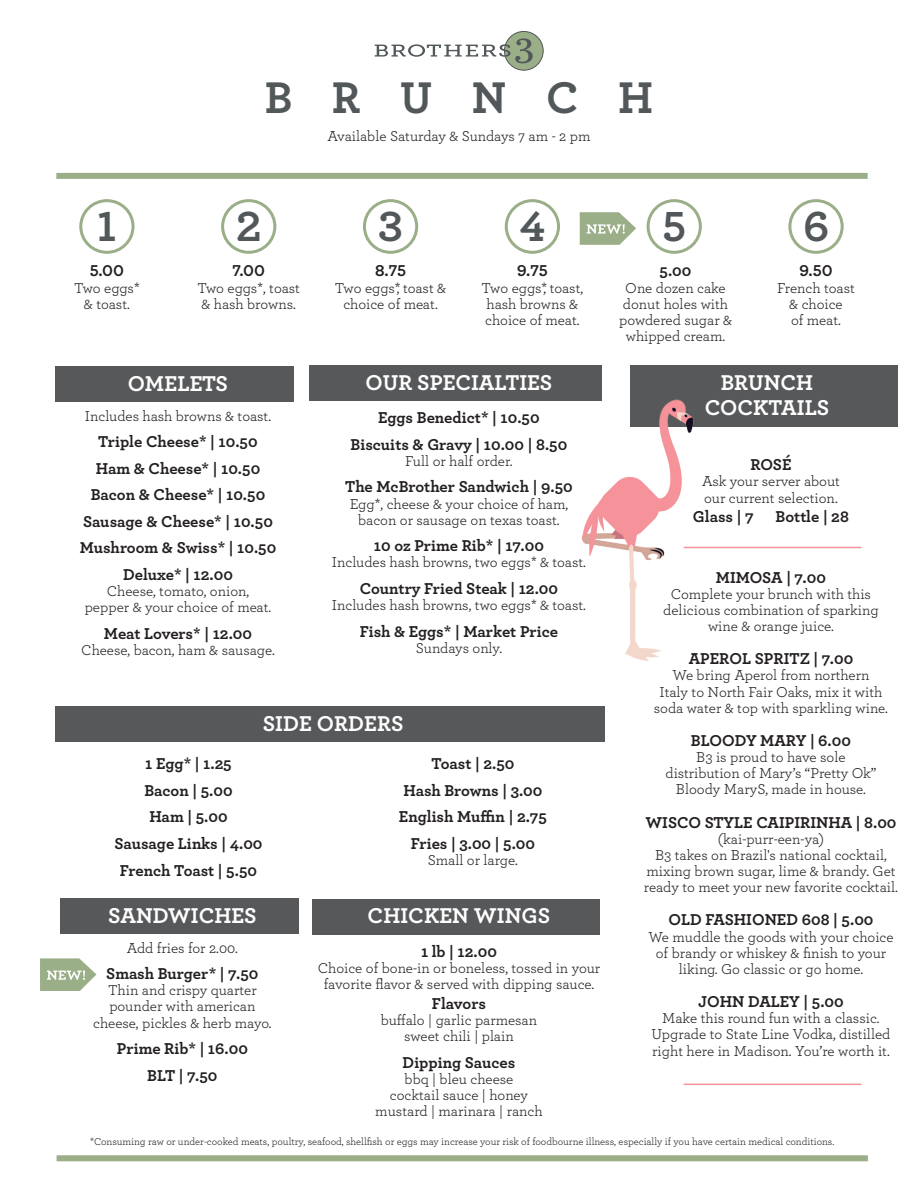
<style>
.page{position:relative;width:918px;height:1188px;background:#fff}
.page>*{position:absolute;margin:0;border:0;box-sizing:border-box;transform-origin:0 0}
.t1{font:700 46.5px "Archer";letter-spacing:.85em;color:#525759}
.t2{font:700 44.1px "Archer";color:#525759}
.t3{font:700 22.5px/25.5px "Archer";color:#fff;text-align:center}
.t4{font:700 16.5px/26.5px "Archer";color:#231f20;text-align:center}
.t5{font:15px/16.2px "Archer";color:#231f20;text-align:center}
.t6{font:10.5px "Archer";color:#231f20}
</style>
<div class="page">
<div style="left:630px;top:365px;width:267px;height:36px;background:#57585a"></div>
<div style="left:630px;top:391px;width:267px;height:36px;background:#57585a"></div>
<img style="left:581px;top:399px;width:117px;height:262px">
<div style="left:504px;top:31px;width:39px;height:39px;background:#9aae88;border-radius:50%"></div>
<div style="left:504px;top:31px;width:39px;height:39px;border:1px solid #525759;border-radius:50%"></div>
<svg style="left:375px;top:38px;width:158px;height:25px"></svg>
<div style="left:55px;top:366px;width:239px;height:36px;background:#57585a"></div>
<div style="left:60px;top:898px;width:239px;height:36px;background:#57585a"></div>
<div style="left:55px;top:706px;width:550px;height:36px;background:#57585a"></div>
<div style="left:312px;top:899px;width:287px;height:36px;background:#57585a"></div>
<div style="left:79px;top:199px;width:56px;height:55px;border:3px solid #9aae88;border-radius:50%"></div>
<div style="left:221px;top:199px;width:55px;height:55px;border:3px solid #9aae88;border-radius:50%"></div>
<div style="left:363px;top:199px;width:55px;height:55px;border:3px solid #9aae88;border-radius:50%"></div>
<div style="left:505px;top:199px;width:55px;height:55px;border:3px solid #9aae88;border-radius:50%"></div>
<div style="left:647px;top:199px;width:55px;height:55px;border:3px solid #9aae88;border-radius:50%"></div>
<div style="left:788px;top:199px;width:56px;height:55px;border:3px solid #9aae88;border-radius:50%"></div>
<div style="left:56px;top:173px;width:812px;height:6px;background:#9aae88"></div>
<div style="left:57px;top:1155px;width:811px;height:6px;background:#9aae88"></div>
<div style="left:309px;top:365px;width:293px;height:36px;background:#57585a"></div>
<svg style="left:580px;top:212px;width:56px;height:33px"></svg>
<hr style="left:684px;top:547px;width:177px;height:1px;background:#f5929a">
<hr style="left:684px;top:1084px;width:177px;height:1px;background:#f5929a">
<svg style="left:40px;top:958px;width:57px;height:33px"></svg>
<h2 class="t2" style="left:97px;top:192px;width:21px">1</h2>
<p class="t4" style="left:90px;top:257px;width:36px">5.00</p>
<p class="t5" style="left:74px;top:279px;width:67px">Two eggs* &amp; toast.</p>
<h1 class="t1" style="left:265px;top:61px;width:390px">BRUNCH</h1>
<p class="t5" style="left:327px;top:127px;width:265px">Available Saturday &amp; Sundays 7 am - 2 pm</p>
<h2 class="t2" style="left:236px;top:192px;width:27px">2</h2>
<h2 class="t2" style="left:378px;top:192px;width:27px">3</h2>
<h2 class="t2" style="left:519px;top:192px;width:27px">4</h2>
<h2 class="t2" style="left:662px;top:192px;width:25px">5</h2>
<p class="t4" style="left:232px;top:257px;width:34px">7.00</p>
<p class="t5" style="left:197px;top:279px;width:104px;text-align:left">Two eggs*, toast &amp; hash browns.</p>
<p class="t4" style="left:375px;top:257px;width:33px">8.75</p>
<p class="t5" style="left:335px;top:279px;width:113px">Two eggs*, toast &amp; choice of meat.</p>
<p class="t4" style="left:517px;top:257px;width:32px">9.75</p>
<p class="t5" style="left:482px;top:279px;width:103px;text-align:left">Two eggs*, toast, hash browns &amp; choice of meat.</p>
<p class="t4" style="left:660px;top:257px;width:33px">5.00</p>
<p class="t5" style="left:619px;top:279px;width:115px">One dozen cake donut holes with powdered sugar &amp; whipped cream.</p>
<h2 class="t2" style="left:803px;top:192px;width:27px">6</h2>
<p class="t4" style="left:799px;top:257px;width:35px">9.50</p>
<p class="t5" style="left:777px;top:279px;width:79px">French toast &amp; choice<br>of meat.</p>
<h3 class="t3" style="left:128px;top:369px;width:102px">OMELETS</h3>
<p class="t5" style="left:85px;top:407px;width:188px">Includes hash browns &amp; toast.</p>
<p class="t4" style="left:80px;top:427px;width:198px">Triple Cheese* | 10.50<br>Ham &amp; Cheese* | 10.50<br>Bacon &amp; Cheese* | 10.50<br>Sausage &amp; Cheese* | 10.50<br>Mushroom &amp; Swiss* | 10.50<br>Deluxe* | 12.00</p>
<p class="t5" style="left:85px;top:582px;width:188px">Cheese, tomato, onion, pepper &amp; your choice of meat.</p>
<p class="t4" style="left:104px;top:619px;width:150px">Meat Lovers* | 12.00</p>
<p class="t5" style="left:81px;top:641px;width:195px">Cheese, bacon, ham &amp; sausage.</p>
<h3 class="t3" style="left:366px;top:368px;width:188px">OUR SPECIALTIES</h3>
<p class="t4" style="left:351px;top:403px;width:218px">Eggs Benedict* | 10.50<br>Biscuits &amp; Gravy | 10.00 | 8.50</p>
<p class="t5" style="left:405px;top:452px;width:109px">Full or half order.</p>
<p class="t4" style="left:345px;top:473px;width:229px">The McBrother Sandwich | 9.50</p>
<p class="t5" style="left:350px;top:495px;width:220px">Egg*, cheese &amp; your choice of ham, bacon or sausage on texas toast.</p>
<p class="t4" style="left:374px;top:531px;width:172px">10 oz Prime Rib* | 17.00</p>
<p class="t5" style="left:332px;top:554px;width:256px">Includes hash browns, two eggs* &amp; toast.</p>
<p class="t4" style="left:360px;top:574px;width:200px">Country Fried Steak | 12.00</p>
<p class="t5" style="left:332px;top:596px;width:256px">Includes hash browns, two eggs* &amp; toast.</p>
<p class="t4" style="left:360px;top:617px;width:200px">Fish &amp; Eggs* | Market Price</p>
<p class="t5" style="left:416px;top:639px;width:88px">Sundays only.</p>
<h3 class="t3" style="left:263px;top:709px;width:142px">SIDE ORDERS</h3>
<p class="t4" style="left:114px;top:750px;width:150px">1 Egg* | 1.25<br>Bacon | 5.00<br>Ham | 5.00<br>Sausage Links | 4.00<br>French Toast | 5.50</p>
<p class="t4" style="left:399px;top:750px;width:150px">Toast | 2.50<br>Hash Browns | 3.00<br>English Muffin | 2.75<br>Fries | 3.00 | 5.00</p>
<p class="t5" style="left:428px;top:851px;width:92px">Small or large.</p>
<h3 class="t3" style="left:108px;top:901px;width:150px">SANDWICHES</h3>
<p class="t5" style="left:127px;top:939px;width:113px">Add fries for 2.00.</p>
<p class="t4" style="left:106px;top:959px;width:154px">Smash Burger* | 7.50</p>
<p class="t5" style="left:93px;top:981px;width:180px">Thin and crispy quarter pounder with american cheese, pickles &amp; herb mayo.</p>
<p class="t4" style="left:117px;top:1034px;width:133px">Prime Rib* | 16.00<br>BLT | 7.50</p>
<h3 class="t3" style="left:368px;top:902px;width:184px">CHICKEN WINGS</h3>
<p class="t4" style="left:421px;top:937px;width:77px">1 lb | 12.00</p>
<p class="t5" style="left:318px;top:959px;width:284px">Choice of bone-in or boneless, tossed in your favorite flavor &amp; served with dipping sauce.</p>
<p class="t4" style="left:432px;top:989px;width:56px">Flavors</p>
<p class="t5" style="left:381px;top:1011px;width:158px">buffalo | garlic parmesan sweet chili | plain</p>
<p class="t4" style="left:403px;top:1048px;width:114px">Dipping Sauces</p>
<p class="t5" style="left:375px;top:1070px;width:169px">bbq | bleu cheese<br>cocktail sauce | honey mustard | marinara | ranch</p>
<h3 class="t3" style="left:705px;top:368px;width:126px">BRUNCH<br>COCKTAILS</h3>
<p class="t4" style="left:750px;top:450px;width:43px">ROSÉ</p>
<p class="t5" style="left:702px;top:473px;width:139px;text-align:left">Ask your server about our current selection.</p>
<p class="t4" style="left:693px;top:503px;width:62px">Glass | 7</p>
<p class="t4" style="left:776px;top:503px;width:75px">Bottle | 28</p>
<p class="t4" style="left:716px;top:563px;width:112px">MIMOSA | 7.00</p>
<p class="t5" style="left:663px;top:585px;width:217px">Complete your brunch with this delicious combination of sparking wine &amp; orange juice.</p>
<p class="t4" style="left:689px;top:644px;width:166px">APEROL SPRITZ | 7.00</p>
<p class="t5" style="left:654px;top:667px;width:236px">We bring Aperol from northern<br>Italy to North Fair Oaks, mix it with soda water &amp; top with sparkling wine.</p>
<p class="t4" style="left:691px;top:726px;width:162px">BLOODY MARY | 6.00</p>
<p class="t5" style="left:666px;top:748px;width:212px">B3 is proud to have sole distribution of Mary’s “Pretty Ok”<br>Bloody MaryS, made in house.</p>
<p class="t4" style="left:645px;top:808px;width:253px">WISCO STYLE CAIPIRINHA | 8.00</p>
<p class="t5" style="left:644px;top:830px;width:256px">(kai-purr-een-ya)<br>B3 takes on Brazil's national cocktail, mixing brown sugar, lime &amp; brandy. Get ready to meet your new favorite cocktail.</p>
<p class="t4" style="left:668px;top:906px;width:207px">OLD FASHIONED 608 | 5.00</p>
<p class="t5" style="left:648px;top:928px;width:247px">We muddle the goods with your choice of brandy or whiskey &amp; finish to your liking. Go classic or go home.</p>
<p class="t4" style="left:698px;top:987px;width:147px">JOHN DALEY | 5.00</p>
<p class="t5" style="left:652px;top:1009px;width:240px">Make this round fun with a classic.<br>Upgrade to State Line Vodka, distilled right here in Madison. You’re worth it.</p>
<p class="t6" style="left:90px;top:1135px;width:746px">*Consuming raw or under-cooked meats, poultry, seafood, shellfish or eggs may increase your risk of foodbourne illness, especially if you have certain medical conditions.</p>
</div>
